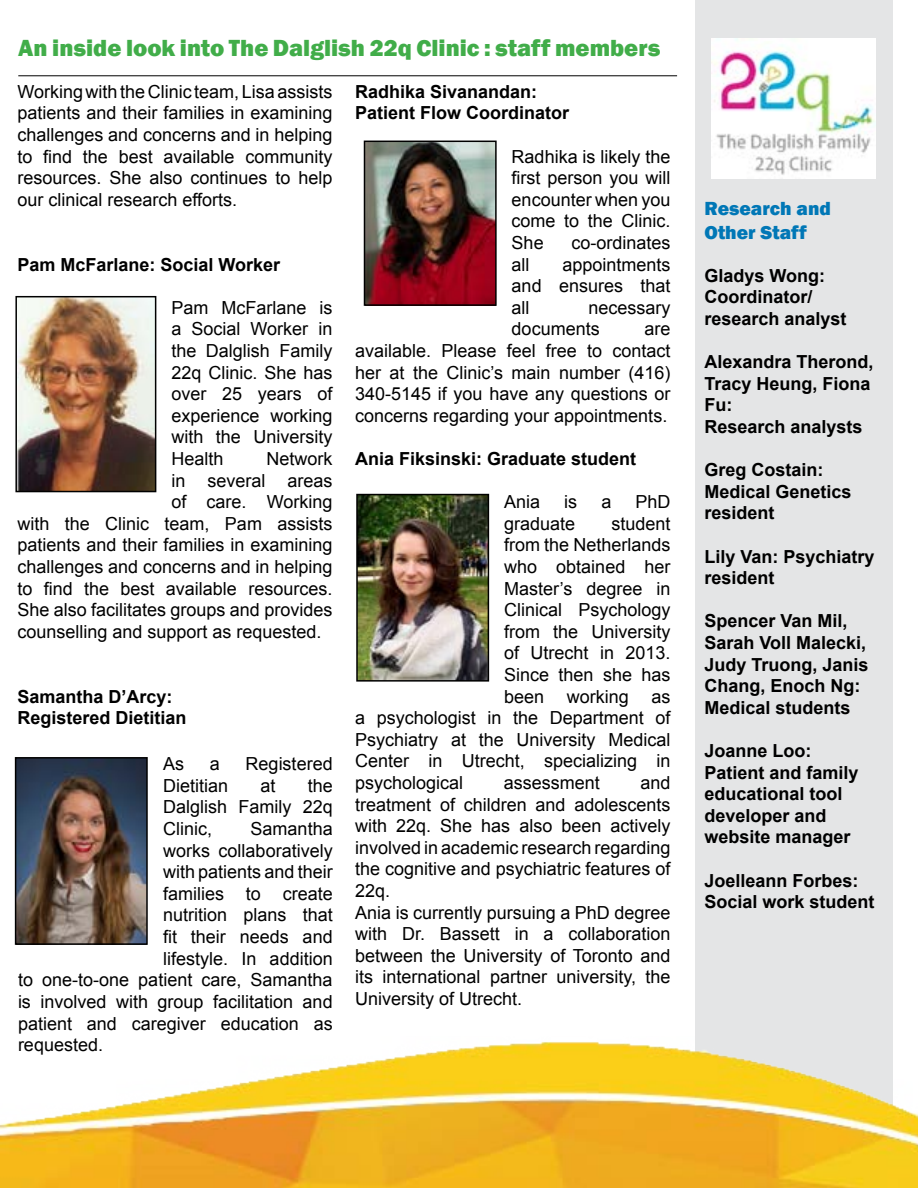
<style>
.page{position:relative;width:918px;height:1188px;background:#fff}
.page>*{position:absolute;margin:0;border:0;box-sizing:border-box;transform-origin:0 0}
.t1{font:800 24px "Franklin Gothic";color:#41ad49}
.t2{font:800 19.5px/23.4px "Franklin Gothic";color:#0077b6}
.t3{font:18px/21.6px "Arial";color:#000;text-align:justify}
.t4{font:700 18px/21.6px "Arial";color:#000}
</style>
<div class="page">
<div style="left:695px;top:0;width:197px;height:1162px;background:#e4e5e6"></div>
<hr style="left:18px;top:76px;width:659px;height:1px;background:#000">
<img style="left:18px;top:299px;width:135px;height:190px">
<div style="left:15px;top:296px;width:141px;height:196px;border:2px solid #000"></div>
<img style="left:18px;top:760px;width:127px;height:182px">
<div style="left:15px;top:757px;width:133px;height:188px;border:2px solid #000"></div>
<img style="left:367px;top:144px;width:127px;height:159px">
<div style="left:364px;top:141px;width:133px;height:165px;border:2px solid #000"></div>
<img style="left:359px;top:497px;width:127px;height:182px">
<div style="left:356px;top:494px;width:133px;height:188px;border:2px solid #000"></div>
<img style="left:0;top:1037px;width:918px;height:151px">
<img style="left:712px;top:39px;width:164px;height:139px">
<h1 class="t1" style="left:18px;top:33px;width:644px">An inside look into The Dalglish 22q Clinic : staff members</h1>
<p class="t3" style="left:17px;top:81px;width:316px">Working with the Clinic team, Lisa assists patients and their families in examining challenges and concerns and in helping to find the best available community resources. She also continues to help our clinical research efforts.</p>
<p class="t4" style="left:17px;top:254px;width:264px">Pam McFarlane: Social Worker</p>
<p class="t3" style="left:171px;top:297px;width:163px">Pam McFarlane is a Social Worker in the Dalglish Family 22q Clinic. She has over 25 years of experience working with the University Health</p>
<p class="t3" style="left:266px;top:448px;width:68px">Network</p>
<p class="t3" style="left:171px;top:470px;width:162px">in several areas</p>
<p class="t3" style="left:171px;top:491px;width:162px">of care. Working</p>
<p class="t3" style="left:17px;top:513px;width:316px">with the Clinic team, Pam assists</p>
<p class="t3" style="left:17px;top:534px;width:316px">patients and their families in examining</p>
<p class="t3" style="left:17px;top:556px;width:316px">challenges and concerns and in helping</p>
<p class="t3" style="left:17px;top:578px;width:316px">to find the best available resources.</p>
<p class="t3" style="left:17px;top:599px;width:316px">She also facilitates groups and provides</p>
<p class="t3" style="left:17px;top:621px;width:306px">counselling and support as requested.</p>
<p class="t4" style="left:17px;top:686px;width:171px">Samantha D’Arcy:<br>Registered Dietitian</p>
<p class="t3" style="left:163px;top:753px;width:23px">As</p>
<p class="t3" style="left:210px;top:753px;width:12px">a</p>
<p class="t3" style="left:246px;top:753px;width:89px">Registered</p>
<p class="t3" style="left:163px;top:775px;width:67px">Dietitian</p>
<p class="t3" style="left:260px;top:775px;width:17px">at</p>
<p class="t3" style="left:163px;top:775px;width:171px;text-indent:145px">the Dalglish Family 22q Clinic,</p>
<p class="t3" style="left:163px;top:818px;width:171px;text-indent:88px">Samantha works collaboratively with patients and their families to create nutrition plans that fit their needs and lifestyle. In addition</p>
<p class="t3" style="left:18px;top:969px;width:316px">to one-to-one patient care, Samantha is involved with group facilitation and patient and caregiver education as requested.</p>
<p class="t4" style="left:355px;top:81px;width:216px">Radhika Sivanandan:<br>Patient Flow Coordinator</p>
<p class="t3" style="left:512px;top:146px;width:160px">Radhika is likely the first person you will encounter when you come to the Clinic.<br>She</p>
<p class="t3" style="left:571px;top:232px;width:101px">co-ordinates</p>
<p class="t3" style="left:512px;top:254px;width:19px">all</p>
<p class="t3" style="left:512px;top:254px;width:160px;text-indent:51px">appointments and ensures that all</p>
<p class="t3" style="left:512px;top:297px;width:160px;text-indent:77px">necessary documents</p>
<p class="t3" style="left:355px;top:318px;width:317px;text-indent:289px">are available. Please feel free to contact her at the Clinic’s main number (416)<br>340-5145 if you have any questions or concerns regarding your appointments.</p>
<p class="t4" style="left:355px;top:448px;width:283px">Ania Fiksinski: Graduate student</p>
<p class="t3" style="left:504px;top:491px;width:38px">Ania</p>
<p class="t3" style="left:564px;top:491px;width:14px">is</p>
<p class="t3" style="left:601px;top:491px;width:12px">a</p>
<p class="t3" style="left:635px;top:491px;width:37px">PhD</p>
<p class="t3" style="left:504px;top:513px;width:73px">graduate</p>
<p class="t3" style="left:504px;top:513px;width:168px;text-indent:107px">student from the Netherlands who obtained her Master’s degree in Clinical Psychology from the University of Utrecht in 2013.<br>Since then she has been</p>
<p class="t3" style="left:567px;top:686px;width:64px">working</p>
<p class="t3" style="left:355px;top:686px;width:317px;text-indent:296px">as a psychologist in the Department of Psychiatry at the University Medical Center in Utrecht, specializing in psychological</p>
<p class="t3" style="left:355px;top:772px;width:317px;text-align:left;text-indent:285px">and treatment of children and adolescents with 22q. She has also been actively involved in academic research regarding the cognitive and psychiatric features of<br>22q.<br>Ania is currently pursuing a PhD degree with Dr. Bassett in a collaboration between the University of Toronto and its international partner university, the<br>University of Utrecht.</p>
<p class="t3" style="left:504px;top:772px;width:98px">assessment</p>
<p class="t2" style="left:705px;top:197px;width:128px">Research and<br>Other Staff</p>
<p class="t4" style="left:705px;top:265px;width:144px">Gladys Wong:<br>Coordinator/ research analyst</p>
<p class="t4" style="left:705px;top:352px;width:171px">Alexandra Therond,<br>Tracy Heung, Fiona<br>Fu:<br>Research analysts</p>
<p class="t4" style="left:705px;top:460px;width:149px">Greg Costain:<br>Medical Genetics resident</p>
<p class="t4" style="left:705px;top:546px;width:172px">Lily Van: Psychiatry resident</p>
<p class="t4" style="left:705px;top:611px;width:166px">Spencer Van Mil,<br>Sarah Voll Malecki,<br>Judy Truong, Janis<br>Chang, Enoch Ng:<br>Medical students</p>
<p class="t4" style="left:705px;top:740px;width:156px">Joanne Loo:<br>Patient and family educational tool developer and website manager</p>
<p class="t4" style="left:705px;top:870px;width:172px">Joelleann Forbes:<br>Social work student</p>
</div>
